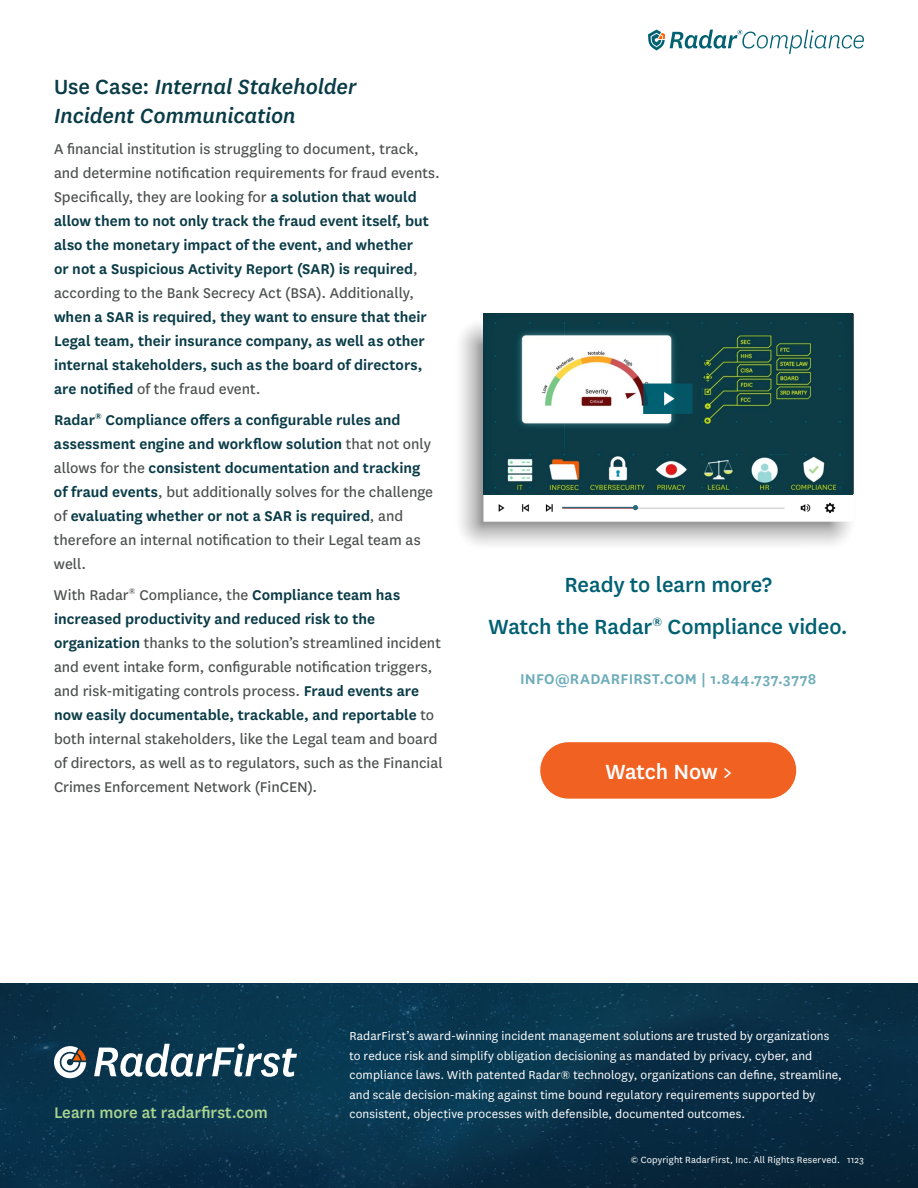
<style>
.page{position:relative;width:918px;height:1188px;background:#fff}
.page>*{position:absolute;margin:0;border:0;box-sizing:border-box;transform-origin:0 0}
.t1{font:italic 500 24px/28.8px "National";letter-spacing:-.01em;color:#0a3c47}
.t2{font:500 24px/42.3px "National";letter-spacing:-.005em;color:#006072;text-align:center}
.t3{font:500 24px "National";letter-spacing:-.01em;color:#fff}
.t4{font:500 18px "National";color:#a9d490}
.t5{font:16.5px/24px "National";color:#4e5050}
.t6{font:600 16.5px/24px "National";color:#0a3c47}
.t7{font:600 16.5px "National";letter-spacing:.02em;color:#6eadbb}
.t8{font:13.5px/19.5px "National";letter-spacing:.01em;color:#fff}
.t9{font:10.5px "National";letter-spacing:.015em;color:#fff}
.s1{font-style:normal}
.s2{font-weight:600;color:#0a3c47}
.s3{font-weight:400;color:#4e5050}
</style>
<div class="page">
<img style="left:460px;top:313px;width:394px;height:232px">
<img style="left:484px;top:314px;width:369px;height:181px">
<img style="left:0;top:983px;width:918px;height:205px">
<svg style="left:54px;top:1046px;width:32px;height:32px"></svg>
<svg style="left:94px;top:1043px;width:203px;height:34px"></svg>
<div style="left:540px;top:742px;width:256px;height:57px;background:#f16122;border-radius:28px"></div>
<svg style="left:648px;top:30px;width:216px;height:24px"></svg>
<hr style="left:562px;top:507px;width:73px;height:1px;background:#2d697c">
<svg style="left:633px;top:505px;width:5px;height:5px"></svg>
<h1 class="t1" style="left:54px;top:72px;width:304px"><span class="s1">Use Case:</span> Internal Stakeholder<br>Incident Communication</h1>
<p class="t5" style="left:54px;top:136px;width:387px">A financial institution is struggling to document, track, and determine notification requirements for fraud events.<br>Specifically, they are looking for <span class="s2">a solution that would allow them to not only track the fraud event itself, but also the monetary impact of the event, and whether<br>or not a Suspicious Activity Report (SAR) is required</span>, according to the Bank Secrecy Act (BSA). Additionally,</p>
<p class="t6" style="left:54px;top:304px;width:374px">when a SAR is required, they want to ensure that their Legal team, their insurance company, as well as other internal stakeholders, such as the board of directors, are notified <span class="s3">of the fraud event.</span></p>
<p class="t6" style="left:54px;top:407px;width:381px">Radar<sup>®</sup> Compliance offers a configurable rules and assessment engine and workflow solution <span class="s3">that not only allows for the</span> consistent documentation and tracking of fraud events<span class="s3">, but additionally solves for the challenge of</span> evaluating whether or not a SAR is required<span class="s3">, and therefore an internal notification to their Legal team as well.</span></p>
<p class="t5" style="left:54px;top:582px;width:390px">With Radar<sup>®</sup> Compliance, the <span class="s2">Compliance team has increased productivity and reduced risk to the organization</span> thanks to the solution’s streamlined incident and event intake form, configurable notification triggers, and risk-mitigating controls process. <span class="s2">Fraud events are now easily documentable, trackable, and reportable</span> to both internal stakeholders, like the Legal team and board of directors, as well as to regulators, such as the Financial Crimes Enforcement Network (FinCEN).</p>
<h1 class="t2" style="left:489px;top:562px;width:361px">Ready to learn more?<br>Watch the Radar<sup>®</sup> Compliance video.</h1>
<p class="t7" style="left:520px;top:667px;width:298px">INFO@RADARFIRST.COM | 1.844.737.3778</p>
<h1 class="t3" style="left:605px;top:755px;width:128px">Watch Now &gt;</h1>
<p class="t4" style="left:54px;top:1101px;width:215px">Learn more at radarfirst.com</p>
<p class="t8" style="left:350px;top:1026px;width:494px">RadarFirst’s award-winning incident management solutions are trusted by organizations to reduce risk and simplify obligation decisioning as mandated by privacy, cyber, and compliance laws. With patented Radar® technology, organizations can define, streamline, and scale decision-making against time bound regulatory requirements supported by consistent, objective processes with defensible, documented outcomes.</p>
<p class="t9" style="left:631px;top:1153px;width:235px">© Copyright RadarFirst, Inc. All Rights Reserved. 1123</p>
</div>
